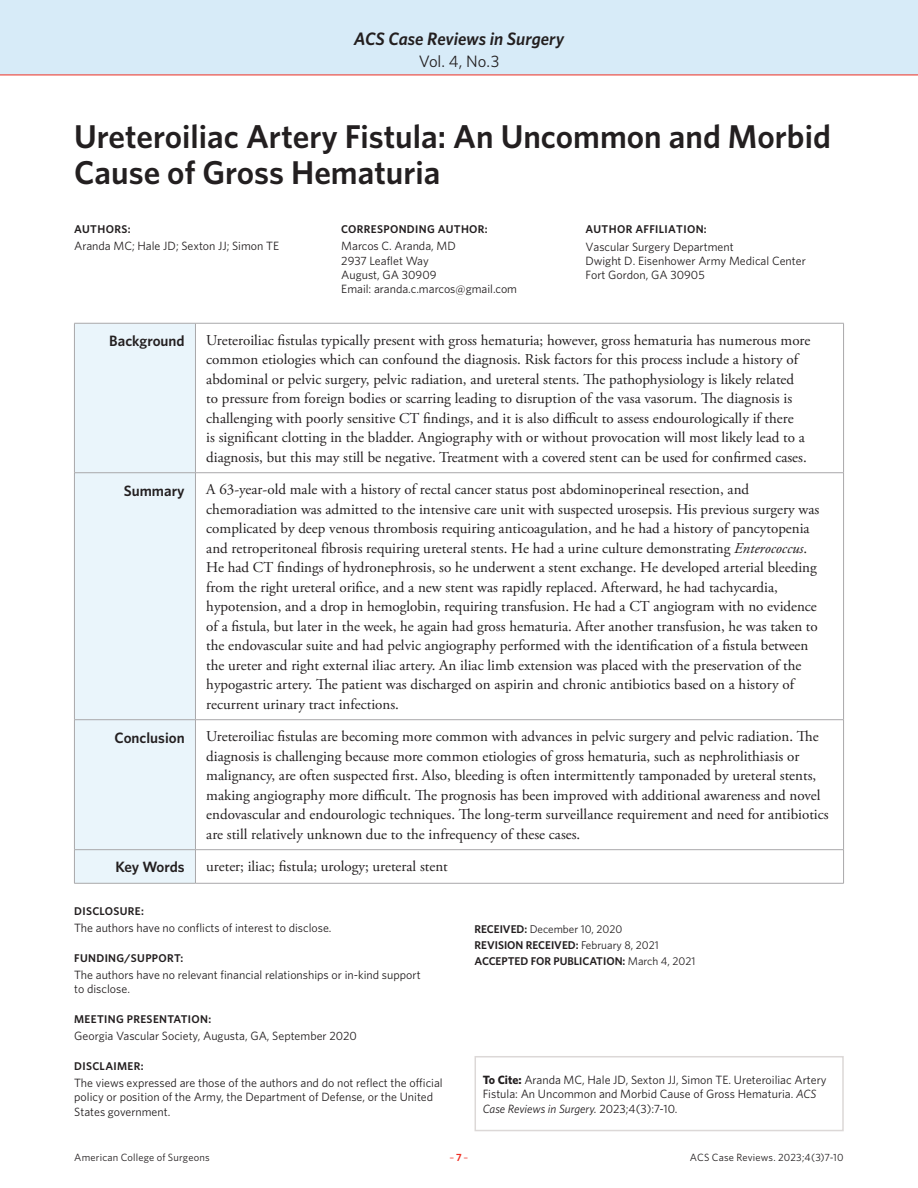
<style>
.page{position:relative;width:918px;height:1188px;background:#fff}
.page>*{position:absolute;margin:0;border:0;box-sizing:border-box;transform-origin:0 0}
.Article_Title{font:600 33px/36px "Whitney";color:#231f20}
.t1{font:italic 600 18px "Whitney";letter-spacing:-.005em;color:#231f20}
.t2{font:16.5px "Whitney";color:#231f20}
.Chart_Body{font:15px/19.5px "Adobe Garamond Pro";color:#231f20}
.Chart_Head{font:600 15px "Whitney";color:#231f20}
.Authors_Body{font:12px/14.2px "Whitney";color:#231f20}
.Article_Body_no_indent{font:12px/14.4px "Whitney";color:#231f20}
.Authors_Head{font:600 11.25px "Whitney";letter-spacing:.03em;color:#231f20}
.Authors_Head-2{font:600 11.25px "Whitney";color:#231f20}
.Authors_Head-3{font:11.25px "Whitney";color:#231f20}
.Authors_Body-2{font:600 11.25px "Whitney";letter-spacing:.03em;color:#231f20}
.t3{font:10.5px "Whitney";letter-spacing:.015em;color:#231f20}
.t4{font:10.5px "Whitney";color:#ee2e22}
.s1{font-style:italic}
.s2{font-weight:600}
.s3{font-weight:400}
.s4{font-weight:700}
</style>
<div class="page">
<div style="left:0;top:0;width:918px;height:75px;background:#d7ebf8"></div>
<hr style="left:0;top:75px;width:918px;height:1px;background:#ee2e22">
<div style="left:75px;top:324px;width:120px;height:559px;background:#eaf5fb"></div>
<hr style="left:74px;top:323px;width:121px;height:1px;background:#a9a8aa">
<hr style="left:74px;top:323px;width:1px;height:150px;background:#a9a8aa">
<hr style="left:195px;top:323px;width:649px;height:1px;background:#a9a8aa">
<hr style="left:195px;top:323px;width:1px;height:150px;background:#a9a8aa">
<hr style="left:843px;top:323px;width:1px;height:150px;background:#a9a8aa">
<hr style="left:74px;top:472px;width:121px;height:1px;background:#a9a8aa">
<hr style="left:74px;top:473px;width:1px;height:247px;background:#a9a8aa">
<hr style="left:195px;top:472px;width:649px;height:1px;background:#a9a8aa">
<hr style="left:195px;top:473px;width:1px;height:247px;background:#a9a8aa">
<hr style="left:843px;top:473px;width:1px;height:247px;background:#a9a8aa">
<hr style="left:74px;top:719px;width:121px;height:1px;background:#a9a8aa">
<hr style="left:74px;top:720px;width:1px;height:129px;background:#a9a8aa">
<hr style="left:195px;top:719px;width:649px;height:1px;background:#a9a8aa">
<hr style="left:195px;top:720px;width:1px;height:129px;background:#a9a8aa">
<hr style="left:843px;top:720px;width:1px;height:129px;background:#a9a8aa">
<hr style="left:74px;top:849px;width:121px;height:1px;background:#a9a8aa">
<hr style="left:74px;top:850px;width:1px;height:33px;background:#a9a8aa">
<hr style="left:195px;top:849px;width:649px;height:1px;background:#a9a8aa">
<hr style="left:195px;top:850px;width:1px;height:33px;background:#a9a8aa">
<hr style="left:843px;top:850px;width:1px;height:33px;background:#a9a8aa">
<hr style="left:74px;top:883px;width:121px;height:1px;background:#a9a8aa">
<hr style="left:195px;top:883px;width:649px;height:1px;background:#a9a8aa">
<div style="left:475px;top:1056px;width:369px;height:75px;border:2px solid #dcd8d7"></div>
<p class="t1" style="left:354px;top:26px;width:212px">ACS Case Reviews in Surgery</p>
<p class="t2" style="left:419px;top:50px;width:82px">Vol. 4, No.3</p>
<p class="Article_Title" style="left:74px;top:118px;width:758px">Ureteroiliac Artery Fistula: An Uncommon and Morbid<br>Cause of Gross Hematuria</p>
<p class="Authors_Head" style="left:74px;top:221px;width:58px">AUTHORS:</p>
<p class="Authors_Head" style="left:341px;top:221px;width:148px">CORRESPONDING AUTHOR:</p>
<p class="Authors_Body" style="left:74px;top:239px;width:207px">Aranda MC; Hale JD; Sexton JJ; Simon TE</p>
<p class="Authors_Body" style="left:341px;top:239px;width:116px">Marcos C. Aranda, MD</p>
<p class="Authors_Body" style="left:341px;top:253px;width:89px">2937 Leaflet Way</p>
<p class="Authors_Body" style="left:341px;top:267px;width:97px">August, GA 30909</p>
<p class="Authors_Body" style="left:341px;top:282px;width:177px">Email: aranda.c.marcos@gmail.com</p>
<p class="Authors_Body-2" style="left:585px;top:221px;width:123px">AUTHOR AFFILIATION:</p>
<p class="Authors_Body" style="left:585px;top:239px;width:222px">Vascular Surgery Department<br>Dwight D. Eisenhower Army Medical Center<br>Fort Gordon, GA 30905</p>
<p class="Chart_Head" style="left:109px;top:331px;width:77px">Background</p>
<p class="Chart_Body" style="left:206px;top:331px;width:606px">Ureteroiliac fistulas typically present with gross hematuria; however, gross hematuria has numerous more common etiologies which can confound the diagnosis. Risk factors for this process include a history of abdominal or pelvic surgery, pelvic radiation, and ureteral stents. The pathophysiology is likely related<br>to pressure from foreign bodies or scarring leading to disruption of the vasa vasorum. The diagnosis is challenging with poorly sensitive CT findings, and it is also difficult to assess endourologically if there<br>is significant clotting in the bladder. Angiography with or without provocation will most likely lead to a diagnosis, but this may still be negative. Treatment with a covered stent can be used for confirmed cases.</p>
<p class="Chart_Head" style="left:124px;top:480px;width:62px">Summary</p>
<p class="Chart_Body" style="left:206px;top:480px;width:615px">A 63-year-old male with a history of rectal cancer status post abdominoperineal resection, and chemoradiation was admitted to the intensive care unit with suspected urosepsis. His previous surgery was complicated by deep venous thrombosis requiring anticoagulation, and he had a history of pancytopenia and retroperitoneal fibrosis requiring ureteral stents. He had a urine culture demonstrating <span class="s1">Enterococcus</span>.<br>He had CT findings of hydronephrosis, so he underwent a stent exchange. He developed arterial bleeding from the right ureteral orifice, and a new stent was rapidly replaced. Afterward, he had tachycardia, hypotension, and a drop in hemoglobin, requiring transfusion. He had a CT angiogram with no evidence of a fistula, but later in the week, he again had gross hematuria. After another transfusion, he was taken to the endovascular suite and had pelvic angiography performed with the identification of a fistula between the ureter and right external iliac artery. An iliac limb extension was placed with the preservation of the hypogastric artery. The patient was discharged on aspirin and chronic antibiotics based on a history of recurrent urinary tract infections.</p>
<p class="Chart_Head" style="left:115px;top:727px;width:72px">Conclusion</p>
<p class="Chart_Body" style="left:206px;top:727px;width:624px">Ureteroiliac fistulas are becoming more common with advances in pelvic surgery and pelvic radiation. The diagnosis is challenging because more common etiologies of gross hematuria, such as nephrolithiasis or malignancy, are often suspected first. Also, bleeding is often intermittently tamponaded by ureteral stents, making angiography more difficult. The prognosis has been improved with additional awareness and novel endovascular and endourologic techniques. The long-term surveillance requirement and need for antibiotics are still relatively unknown due to the infrequency of these cases.</p>
<p class="Chart_Head" style="left:115px;top:857px;width:71px">Key Words</p>
<p class="Chart_Body" style="left:206px;top:857px;width:243px">ureter; iliac; fistula; urology; ureteral stent</p>
<p class="Authors_Head" style="left:74px;top:904px;width:71px">DISCLOSURE:</p>
<p class="Authors_Body" style="left:74px;top:921px;width:259px">The authors have no conflicts of interest to disclose.</p>
<p class="Authors_Head" style="left:74px;top:951px;width:111px">FUNDING/SUPPORT:</p>
<p class="Article_Body_no_indent" style="left:74px;top:967px;width:348px">The authors have no relevant financial relationships or in-kind support to disclose.</p>
<p class="Authors_Head" style="left:74px;top:1012px;width:139px">MEETING PRESENTATION:</p>
<p class="Article_Body_no_indent" style="left:74px;top:1029px;width:284px">Georgia Vascular Society, Augusta, GA, September 2020</p>
<p class="Authors_Head" style="left:74px;top:1059px;width:71px">DISCLAIMER:</p>
<p class="Article_Body_no_indent" style="left:74px;top:1075px;width:370px">The views expressed are those of the authors and do not reflect the official policy or position of the Army, the Department of Defense, or the United<br>States government.</p>
<p class="Authors_Head-3" style="left:475px;top:921px;width:149px"><span class="s2">RECEIVED:</span> December 10, 2020</p>
<p class="Authors_Head-2" style="left:475px;top:937px;width:186px">REVISION RECEIVED: <span class="s3">February 8, 2021</span></p>
<p class="Authors_Head-2" style="left:475px;top:954px;width:222px">ACCEPTED FOR PUBLICATION: <span class="s3">March 4, 2021</span></p>
<p class="Authors_Body" style="left:483px;top:1072px;width:345px"><span class="s4">To Cite:</span> Aranda MC, Hale JD, Sexton JJ, Simon TE. Ureteroiliac Artery<br>Fistula: An Uncommon and Morbid Cause of Gross Hematuria. <span class="s1">ACS<br>Case Reviews in Surgery.</span> 2023;4(3):7-10.</p>
<p class="t3" style="left:74px;top:1150px;width:137px">American College of Surgeons</p>
<p class="t4" style="left:450px;top:1150px;width:20px">–<span class="s2">7</span>–</p>
<p class="t3" style="left:690px;top:1150px;width:155px">ACS Case Reviews. 2023;4(3)7-10</p>
</div>
